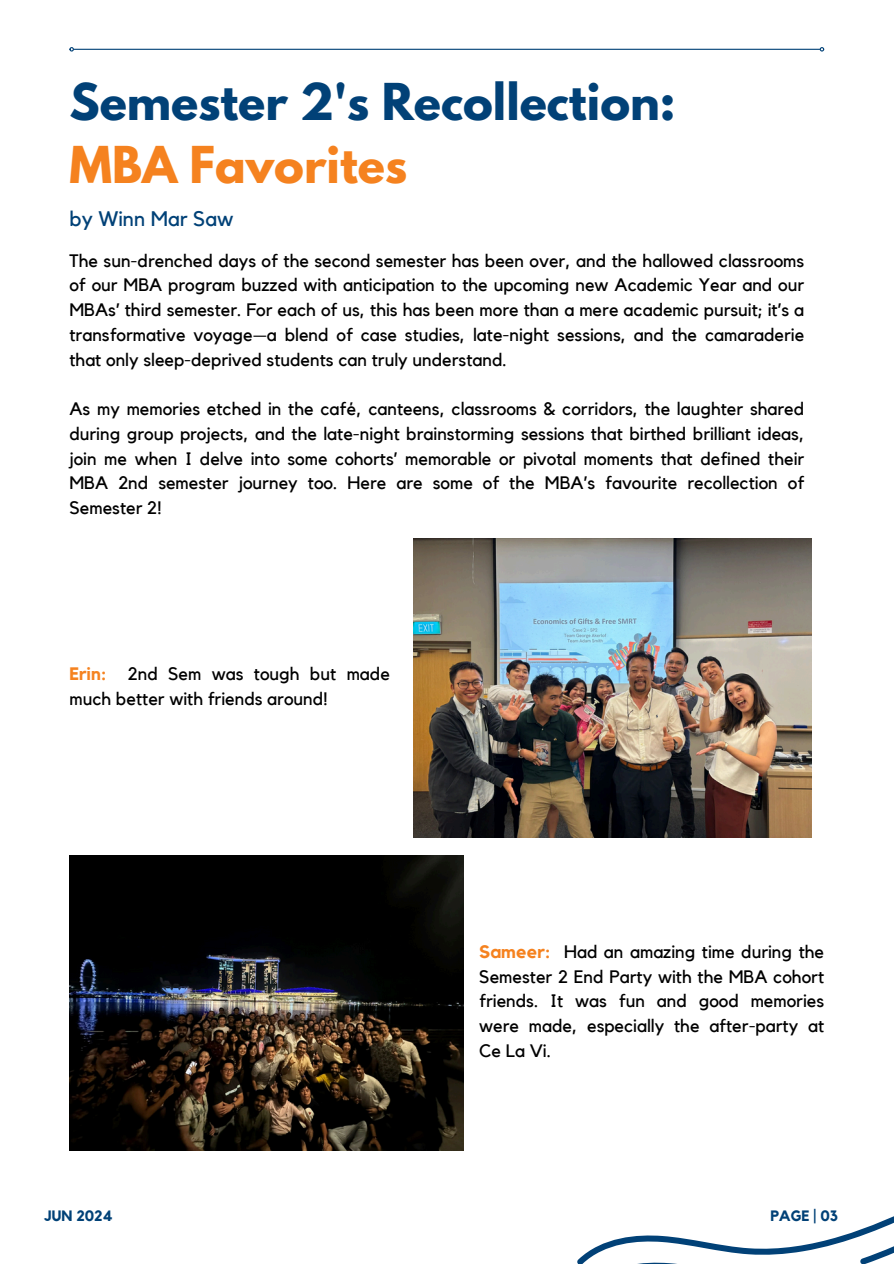
<style>
.page{position:relative;width:894px;height:1264px;background:#fff}
.page>*{position:absolute;margin:0;border:0;box-sizing:border-box;transform-origin:0 0}
.t1{font:700 45px/63px "League Spartan";color:#014177}
.t2{font:21px "Kollektif";color:#014177}
.t3{font:18px/24.8px "Kollektif";color:#000;text-align:justify}
.t4{font:700 15px "Kollektif";color:#014177}
.s1{color:#f5821f}
.s2{font-weight:700;color:#f5821f}
</style>
<div class="page">
<hr style="left:74px;top:49px;width:745px;height:1px;background:#014177">
<svg style="left:69px;top:47px;width:5px;height:5px"></svg>
<svg style="left:819px;top:47px;width:5px;height:5px"></svg>
<img style="left:413px;top:538px;width:398px;height:299px">
<img style="left:69px;top:855px;width:394px;height:295px">
<svg style="left:580px;top:1216px;width:313px;height:47px"></svg>
<h3 class="t1" style="left:69px;top:76px;width:607px">Semester 2's Recollection:<br><span class="s1">MBA Favorites</span></h3>
<h3 class="t2" style="left:69px;top:209px;width:165px">by Winn Mar Saw</h3>
<p class="t3" style="left:69px;top:249px;width:736px">The sun-drenched days of the second semester has been over, and the hallowed classrooms of our MBA program buzzed with anticipation to the upcoming new Academic Year and our MBAs’ third semester. For each of us, this has been more than a mere academic pursuit; it’s a transformative voyage—a blend of case studies, late-night sessions, and the camaraderie that only sleep-deprived students can truly understand.</p>
<p class="t3" style="left:69px;top:397px;width:736px">As my memories etched in the café, canteens, classrooms &amp; corridors, the laughter shared during group projects, and the late-night brainstorming sessions that birthed brilliant ideas, join me when I delve into some cohorts’ memorable or pivotal moments that defined their MBA 2nd semester journey too. Here are some of the MBA’s favourite recollection of Semester 2!</p>
<h3 class="t3" style="left:69px;top:662px;width:322px"><span class="s2">Erin:</span> 2nd Sem was tough but made much better with friends around!</h3>
<p class="t3" style="left:479px;top:939px;width:346px"><span class="s2">Sameer:</span> Had an amazing time during the Semester 2 End Party with the MBA cohort friends. It was fun and good memories were made, especially the after-party at Ce La Vi.</p>
<h3 class="t4" style="left:44px;top:1208px;width:70px">JUN 2024</h3>
<p class="t4" style="left:770px;top:1208px;width:69px">PAGE | 03</p>
</div>
